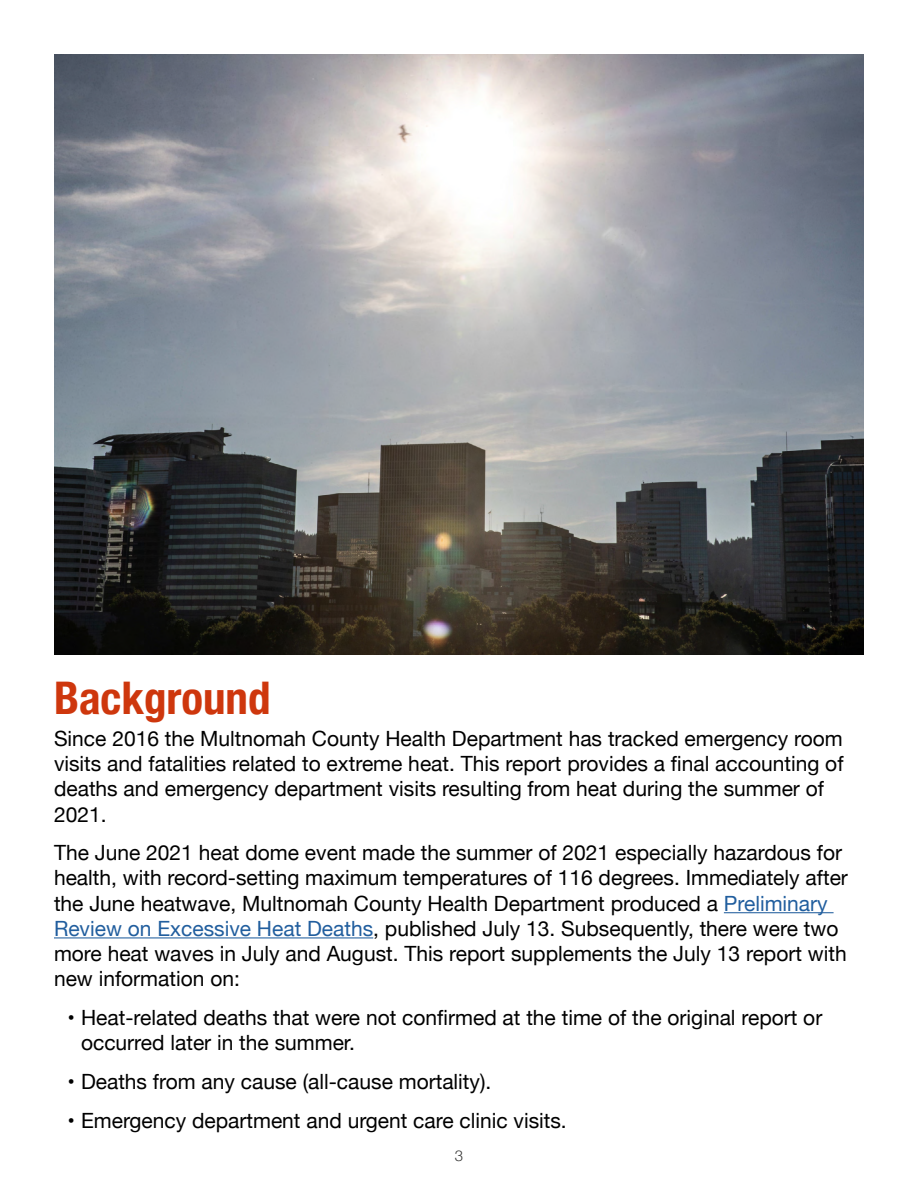
<style>
.page{position:relative;width:918px;height:1188px;background:#fff}
.page>*{position:absolute;margin:0;border:0;box-sizing:border-box;transform-origin:0 0}
.t1{font:700 condensed 45px "Helvetica Neue";color:#ce370d}
.t2{font:21px/25.2px "Helvetica Neue";color:#000}
.t3{font:300 15px "Helvetica Neue";color:#343433}
.s1{color:#215e9e}
</style>
<div class="page">
<img style="left:54px;top:54px;width:810px;height:600px">
<hr style="left:724px;top:912px;width:110px;height:1px;background:#215e9e">
<hr style="left:54px;top:937px;width:319px;height:1px;background:#215e9e">
<h1 class="t1" style="left:54px;top:661px;width:218px">Background</h1>
<p class="t2" style="left:54px;top:727px;width:791px">Since 2016 the Multnomah County Health Department has tracked emergency room visits and fatalities related to extreme heat. This report provides a final accounting of deaths and emergency department visits resulting from heat during the summer of 2021.</p>
<p class="t2" style="left:54px;top:841px;width:795px">The June 2021 heat dome event made the summer of 2021 especially hazardous for health, with record-setting maximum temperatures of 116 degrees. Immediately after the June heatwave, Multnomah County Health Department produced a <span class="s1">Preliminary Review on Excessive Heat Deaths</span>, published July 13. Subsequently, there were two more heat waves in July and August. This report supplements the July 13 report with new information on:</p>
<p class="t2" style="left:81px;top:1006px;width:743px;text-indent:-14px">• Heat-related deaths that were not confirmed at the time of the original report or occurred later in the summer.</p>
<p class="t2" style="left:68px;top:1070px;width:425px">• Deaths from any cause (all-cause mortality).</p>
<p class="t2" style="left:68px;top:1109px;width:501px">• Emergency department and urgent care clinic visits.</p>
<p class="t3" style="left:455px;top:1144px;width:10px">3</p>
</div>
